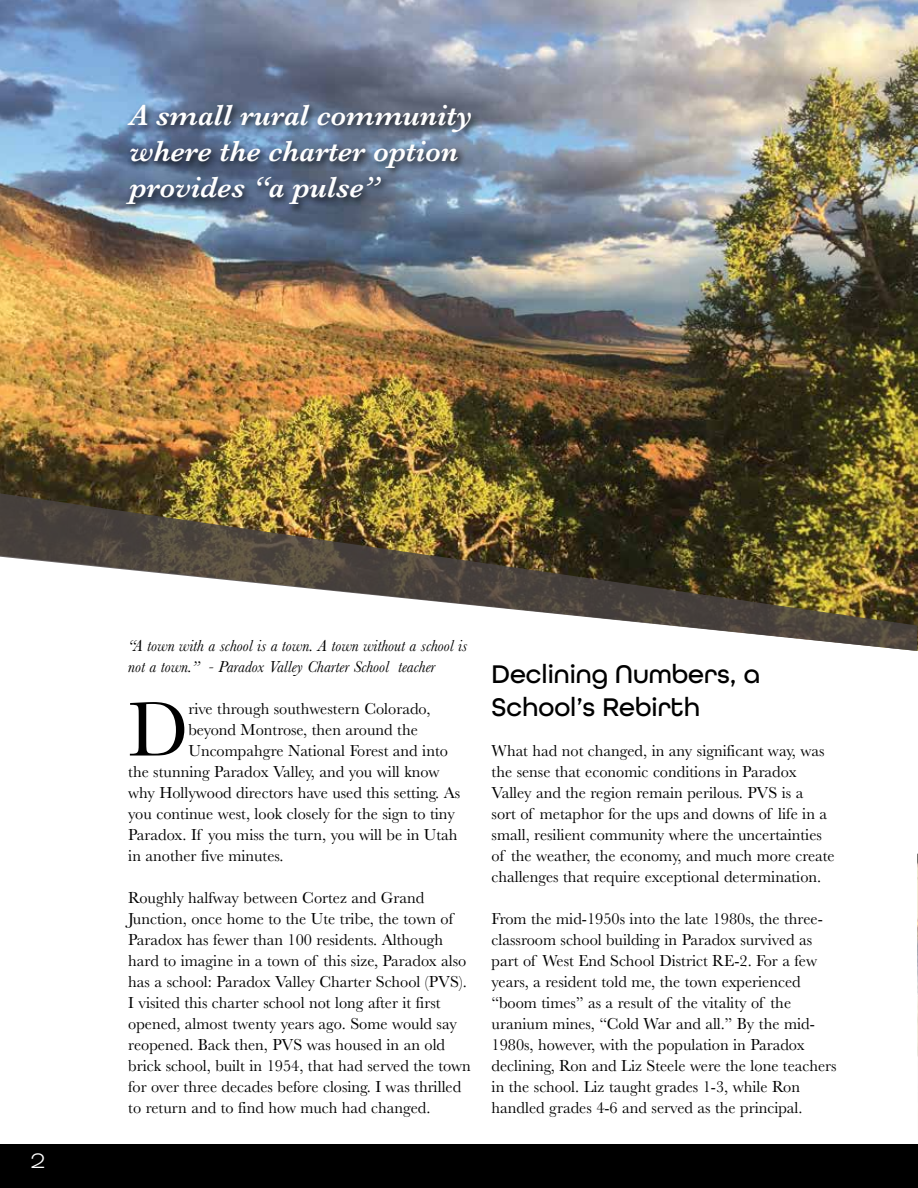
<style>
.page{position:relative;width:918px;height:1188px;background:#fff}
.page>*{position:absolute;margin:0;border:0;box-sizing:border-box;transform-origin:0 0}
.t1{font:79.95px "Baskerville";color:#000}
.t2{font:italic 600 30px/36px "Baskerville";color:#fff}
.t3{font:500 27px/32.4px "All Round Gothic";color:#000}
.t4{font:300 expanded 21px "Akzidenz Grotesk BE";color:#fff}
.t5{font:16.5px/21px "Baskerville";color:#000}
.t6{font:italic 16.5px/21px "Baskerville";color:#000}
</style>
<div class="page">
<div style="left:0;top:1144px;width:918px;height:44px;background:#000"></div>
<img style="left:0;top:0;width:918px;height:651px">
<img style="left:0;top:492px;width:917px;height:159px">
<img style="left:917px;top:871px;width:1px;height:186px">
<div style="left:123px;top:102px;width:357px;height:112px;background:#000;opacity:.75"></div>
<svg style="left:917px;top:853px;width:1px;height:18px"></svg>
<h2 class="t2" style="left:130px;top:97px;width:344px">A small rural community where the charter option provides “a pulse”</h2>
<p class="t4" style="left:30px;top:1149px;width:17px">2</p>
<p class="t6" style="left:128px;top:635px;width:341px">“A town with a school is a town. A town without a school is not a town.” - Paradox Valley Charter School teacher</p>
<h1 class="t1" style="left:128px;top:679px;width:62px">D</h1>
<p class="t5" style="left:188px;top:698px;width:244px">rive through southwestern Colorado,</p>
<p class="t5" style="left:188px;top:719px;width:231px">beyond Montrose, then around the</p>
<p class="t5" style="left:188px;top:740px;width:261px">Uncompahgre National Forest and into</p>
<p class="t5" style="left:128px;top:761px;width:313px">the stunning Paradox Valley, and you will know</p>
<p class="t5" style="left:128px;top:782px;width:334px">why Hollywood directors have used this setting. As</p>
<p class="t5" style="left:128px;top:803px;width:328px">you continue west, look closely for the sign to tiny</p>
<p class="t5" style="left:128px;top:824px;width:331px">Paradox. If you miss the turn, you will be in Utah</p>
<p class="t5" style="left:128px;top:845px;width:157px">in another five minutes.</p>
<p class="t5" style="left:128px;top:887px;width:344px">Roughly halfway between Cortez and Grand Junction, once home to the Ute tribe, the town of Paradox has fewer than 100 residents. Although hard to imagine in a town of this size, Paradox also has a school: Paradox Valley Charter School (PVS).<br>I visited this charter school not long after it first opened, almost twenty years ago. Some would say reopened. Back then, PVS was housed in an old brick school, built in 1954, that had served the town for over three decades before closing. I was thrilled to return and to find how much had changed.</p>
<h3 class="t3" style="left:492px;top:658px;width:270px">Declining Numbers, a<br>School’s Rebirth</h3>
<p class="t5" style="left:492px;top:741px;width:345px">What had not changed, in any significant way, was the sense that economic conditions in Paradox Valley and the region remain perilous. PVS is a<br>sort of metaphor for the ups and downs of life in a small, resilient community where the uncertainties of the weather, the economy, and much more create challenges that require exceptional determination.</p>
<p class="t5" style="left:492px;top:909px;width:347px">From the mid-1950s into the late 1980s, the three&shy;classroom school building in Paradox survived as part of West End School District RE-2. For a few years, a resident told me, the town experienced “boom times” as a result of the vitality of the uranium mines, “Cold War and all.” By the mid-1980s, however, with the population in Paradox declining, Ron and Liz Steele were the lone teachers in the school. Liz taught grades 1-3, while Ron handled grades 4-6 and served as the principal.</p>
</div>
